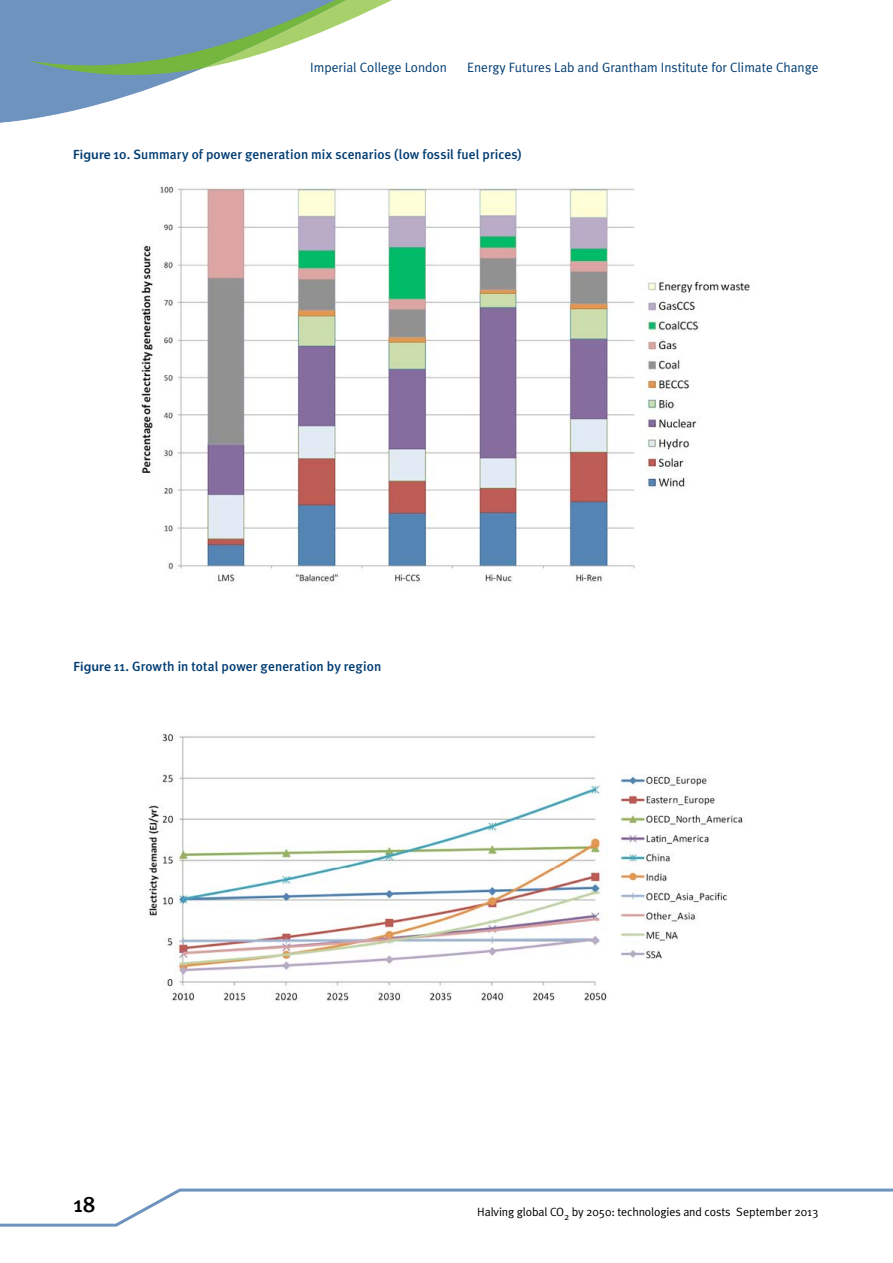
<style>
.page{position:relative;width:893px;height:1263px;background:#fff}
.page>*{position:absolute;margin:0;border:0;box-sizing:border-box;transform-origin:0 0}
.t1{font:500 22.5px "Meta Plus";color:#000}
.t2{font:500 13.5px "Meta Plus";letter-spacing:.005em;color:#003c72}
.t3{font:13.5px "Meta Plus Normal";color:#003c72}
.t4{font:12px "Meta Plus Normal";letter-spacing:-.01em;color:#000}
.s1{font-family:"Myriad Pro";font-weight:600}
</style>
<div class="page">
<svg style="left:0;top:1188px;width:893px;height:39px"></svg>
<svg style="left:0;top:0;width:178px;height:123px;fill:#6e93be"></svg>
<svg style="left:28px;top:0;width:364px;height:78px;fill:#6e93be"></svg>
<img style="left:141px;top:185px;width:609px;height:399px">
<img style="left:147px;top:734px;width:596px;height:268px">
<p class="t3" style="left:310px;top:60px;width:138px">Imperial College London</p>
<p class="t3" style="left:467px;top:60px;width:353px">Energy Futures Lab and Grantham Institute for Climate Change</p>
<p class="t2" style="left:73px;top:147px;width:450px"><span class="s1">Figure</span> 10. Summary of power generation mix scenarios (low fossil fuel prices)</p>
<p class="t2" style="left:73px;top:658px;width:309px"><span class="s1">Figure</span> 11. Growth in total power generation by region</p>
<h1 class="t1" style="left:73px;top:1191px;width:24px">18</h1>
<p class="t4" style="left:477px;top:1204px;width:343px">Halving global CO<sub>2</sub> by 2050: technologies and costs September 2013</p>
</div>
